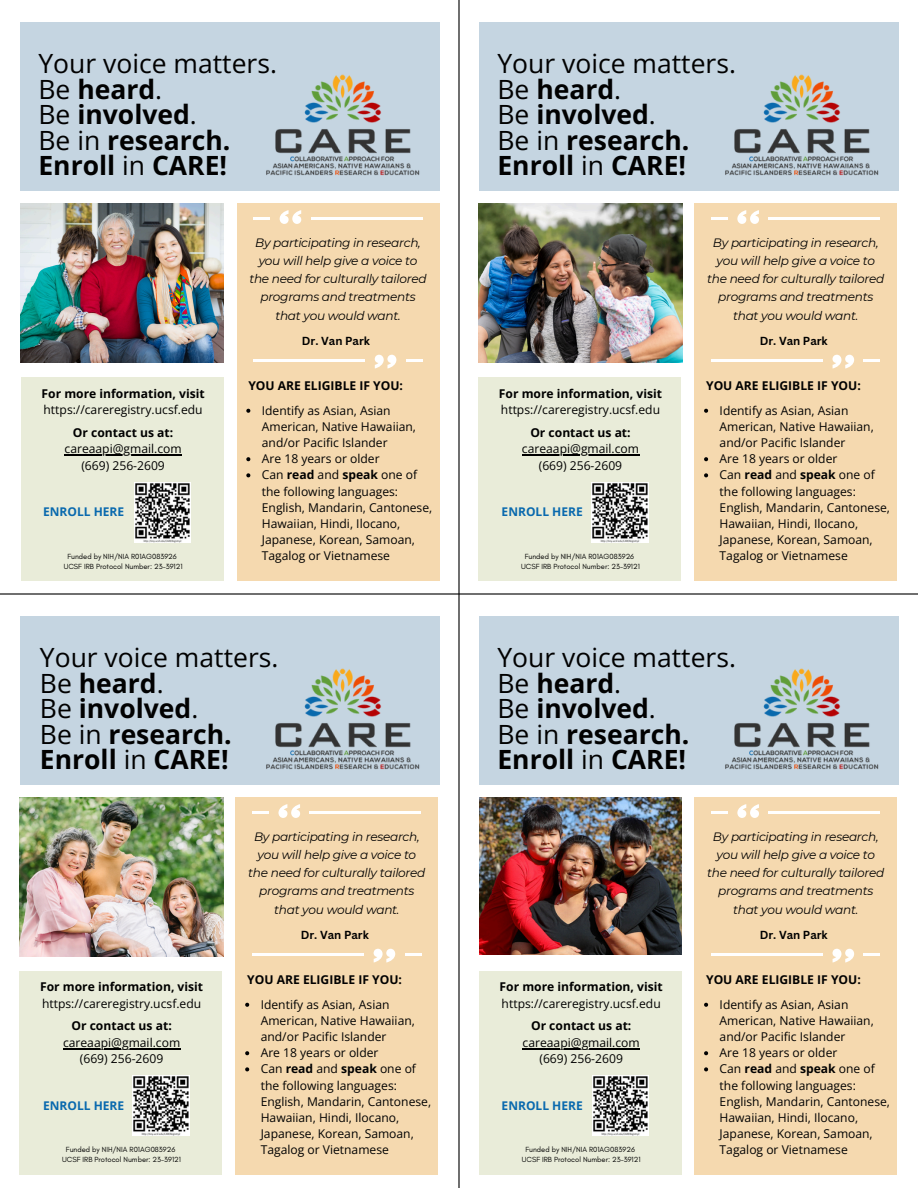
<style>
.page{position:relative;width:918px;height:1188px;background:#fff}
.page>*{position:absolute;margin:0;border:0;box-sizing:border-box;transform-origin:0 0}
.t1{font:700 26.55px/25.5px "Open Sans";color:#010101}
.t2{font:12.15px/16.2px "Open Sans";color:#010101}
.t3{font:italic 12.15px/18.1px "Montserrat";letter-spacing:-.025em;color:#000;text-align:center}
.t4{font:12.15px/16.5px "Open Sans";color:#000}
.t5{font:700 12.15px "Open Sans";color:#010101}
.t6{font:700 12.15px "Open Sans";color:#000}
.t7{font:700 12px "Open Sans";color:#0969ae}
.t8{font:700 11.4px "Canva Sans";color:#000}
.t9{font:7.5px "Glacial Indifference";color:#010101}
.s1{font-weight:400}
.s2{font-weight:700}
</style>
<div class="page">
<div style="left:237px;top:203px;width:202px;height:378px;background:#f5d9af"></div>
<div style="left:20px;top:23px;width:419px;height:168px;background:#c5d5e1"></div>
<img style="left:266px;top:74px;width:154px;height:102px">
<svg style="left:280px;top:210px;width:21px;height:14px"></svg>
<svg style="left:253px;top:217px;width:17px;height:2px"></svg>
<hr style="left:311px;top:217px;width:112px;height:2px;background:#fff">
<svg style="left:375px;top:355px;width:21px;height:14px"></svg>
<hr style="left:406px;top:359px;width:17px;height:3px;background:#fff">
<hr style="left:253px;top:359px;width:112px;height:3px;background:#fff">
<img style="left:479px;top:203px;width:203px;height:160px">
<div style="left:479px;top:23px;width:419px;height:168px;background:#c5d5e1"></div>
<img style="left:725px;top:74px;width:154px;height:102px">
<img style="left:20px;top:797px;width:203px;height:160px">
<div style="left:20px;top:617px;width:419px;height:168px;background:#c5d5e1"></div>
<img style="left:266px;top:668px;width:154px;height:102px">
<div style="left:479px;top:617px;width:419px;height:168px;background:#c5d5e1"></div>
<img style="left:725px;top:668px;width:154px;height:102px">
<hr style="left:0;top:593px;width:918px;height:2px;background:#000">
<hr style="left:458px;top:0;width:2px;height:1188px;background:#000">
<svg style="left:246px;top:409px;width:4px;height:4px"></svg>
<svg style="left:246px;top:457px;width:4px;height:4px"></svg>
<svg style="left:246px;top:473px;width:4px;height:4px"></svg>
<div style="left:695px;top:203px;width:202px;height:378px;background:#f5d9af"></div>
<div style="left:479px;top:377px;width:202px;height:204px;background:#e9ecd9"></div>
<svg style="left:737px;top:210px;width:22px;height:14px"></svg>
<svg style="left:711px;top:217px;width:17px;height:2px"></svg>
<hr style="left:768px;top:217px;width:112px;height:2px;background:#fff">
<svg style="left:833px;top:355px;width:21px;height:14px"></svg>
<hr style="left:863px;top:359px;width:17px;height:3px;background:#fff">
<hr style="left:711px;top:359px;width:112px;height:3px;background:#fff">
<svg style="left:704px;top:409px;width:4px;height:4px"></svg>
<svg style="left:704px;top:457px;width:4px;height:4px"></svg>
<svg style="left:704px;top:473px;width:4px;height:4px"></svg>
<hr style="left:522px;top:454px;width:117px;height:2px;background:#000">
<div style="left:236px;top:797px;width:202px;height:378px;background:#f5d9af"></div>
<svg style="left:278px;top:804px;width:22px;height:14px"></svg>
<svg style="left:252px;top:811px;width:17px;height:2px"></svg>
<hr style="left:309px;top:811px;width:112px;height:2px;background:#fff">
<svg style="left:374px;top:949px;width:21px;height:14px"></svg>
<hr style="left:405px;top:953px;width:16px;height:3px;background:#fff">
<hr style="left:252px;top:953px;width:112px;height:3px;background:#fff">
<svg style="left:245px;top:1003px;width:4px;height:4px"></svg>
<svg style="left:245px;top:1051px;width:4px;height:4px"></svg>
<svg style="left:245px;top:1067px;width:4px;height:4px"></svg>
<div style="left:695px;top:797px;width:202px;height:378px;background:#f5d9af"></div>
<svg style="left:737px;top:804px;width:22px;height:14px"></svg>
<svg style="left:711px;top:811px;width:17px;height:2px"></svg>
<hr style="left:768px;top:811px;width:112px;height:2px;background:#fff">
<svg style="left:833px;top:949px;width:21px;height:14px"></svg>
<hr style="left:863px;top:953px;width:17px;height:3px;background:#fff">
<hr style="left:711px;top:953px;width:112px;height:3px;background:#fff">
<svg style="left:704px;top:1003px;width:4px;height:4px"></svg>
<svg style="left:704px;top:1051px;width:4px;height:4px"></svg>
<svg style="left:704px;top:1067px;width:4px;height:4px"></svg>
<img style="left:21px;top:204px;width:202px;height:158px">
<img style="left:480px;top:797px;width:201px;height:158px">
<img style="left:592px;top:482px;width:56px;height:60px">
<div style="left:21px;top:377px;width:203px;height:204px;background:#e9ecd9"></div>
<hr style="left:65px;top:454px;width:117px;height:2px;background:#000">
<img style="left:134px;top:482px;width:57px;height:60px">
<div style="left:20px;top:971px;width:202px;height:203px;background:#e9ecd9"></div>
<hr style="left:63px;top:1048px;width:117px;height:1px;background:#000">
<img style="left:133px;top:1076px;width:56px;height:60px">
<div style="left:479px;top:971px;width:203px;height:203px;background:#e9ecd9"></div>
<hr style="left:523px;top:1048px;width:117px;height:1px;background:#000">
<img style="left:592px;top:1076px;width:57px;height:60px">
<h4 class="t1" style="left:38px;top:50px;width:240px"><span class="s1">Your voice matters.<br>Be</span> heard<span class="s1">.<br>Be</span> involved<span class="s1">.<br>Be in</span> research.<br>Enroll <span class="s1">in</span> CARE!</h4>
<h4 class="t3" style="left:249px;top:233px;width:179px">By participating in research, you will help give a voice to the need for culturally tailored programs and treatments that you would want.</h4>
<p class="t8" style="left:302px;top:333px;width:70px">Dr. Van Park</p>
<h3 class="t1" style="left:497px;top:50px;width:240px"><span class="s1">Your voice matters.<br>Be</span> heard<span class="s1">.<br>Be</span> involved<span class="s1">.<br>Be in</span> research.<br>Enroll <span class="s1">in</span> CARE!</h3>
<p class="t3" style="left:707px;top:233px;width:179px">By participating in research, you will help give a voice to the need for culturally tailored programs and treatments that you would want.</p>
<p class="t8" style="left:760px;top:333px;width:70px">Dr. Van Park</p>
<h2 class="t5" style="left:248px;top:377px;width:156px">YOU ARE ELIGIBLE IF YOU:</h2>
<p class="t2" style="left:262px;top:402px;width:156px">Identify as Asian, Asian<br>American, Native Hawaiian, and/or Pacific Islander</p>
<p class="t2" style="left:262px;top:450px;width:119px">Are 18 years or older</p>
<p class="t2" style="left:262px;top:467px;width:172px">Can <span class="s2">read</span> and <span class="s2">speak</span> one of the following languages:<br>English, Mandarin, Cantonese,<br>Hawaiian, Hindi, Ilocano,<br>Japanese, Korean, Samoan,<br>Tagalog or Vietnamese</p>
<p class="t4" style="left:42px;top:385px;width:165px"><span class="s2">For more information, visit </span>https://careregistry.ucsf.edu</p>
<p class="t6" style="left:73px;top:424px;width:102px">Or contact us at:</p>
<p class="t4" style="left:65px;top:440px;width:119px;text-align:center">careaapi@gmail.com (669) 256-2609</p>
<p class="t4" style="left:499px;top:385px;width:165px"><span class="s2">For more information, visit </span>https://careregistry.ucsf.edu</p>
<h2 class="t6" style="left:530px;top:424px;width:102px">Or contact us at:</h2>
<p class="t4" style="left:522px;top:440px;width:119px;text-align:center">careaapi@gmail.com (669) 256-2609</p>
<p class="t7" style="left:43px;top:503px;width:83px">ENROLL HERE</p>
<p class="t7" style="left:502px;top:503px;width:83px">ENROLL HERE</p>
<p class="t9" style="left:67px;top:551px;width:111px">Funded by NIH/NIA R01AG083926</p>
<p class="t9" style="left:64px;top:562px;width:120px">UCSF IRB Protocol Number: 23-39121</p>
<h2 class="t9" style="left:525px;top:551px;width:111px">Funded by NIH/NIA R01AG083926</h2>
<p class="t9" style="left:521px;top:562px;width:120px">UCSF IRB Protocol Number: 23-39121</p>
<p class="t5" style="left:706px;top:377px;width:156px">YOU ARE ELIGIBLE IF YOU:</p>
<p class="t2" style="left:720px;top:402px;width:156px">Identify as Asian, Asian<br>American, Native Hawaiian, and/or Pacific Islander</p>
<h4 class="t2" style="left:720px;top:450px;width:119px">Are 18 years or older</h4>
<h4 class="t2" style="left:720px;top:467px;width:172px">Can <span class="s2">read</span> and <span class="s2">speak</span> one of the following languages:<br>English, Mandarin, Cantonese,<br>Hawaiian, Hindi, Ilocano,<br>Japanese, Korean, Samoan,<br>Tagalog or Vietnamese</h4>
<p class="t1" style="left:40px;top:644px;width:240px"><span class="s1">Your voice matters.<br>Be</span> heard<span class="s1">.<br>Be</span> involved<span class="s1">.<br>Be in</span> research.<br>Enroll <span class="s1">in</span> CARE!</p>
<p class="t3" style="left:248px;top:827px;width:179px">By participating in research, you will help give a voice to the need for culturally tailored programs and treatments that you would want.</p>
<p class="t4" style="left:40px;top:979px;width:165px"><span class="s2">For more information, visit </span>https://careregistry.ucsf.edu</p>
<p class="t6" style="left:71px;top:1017px;width:102px">Or contact us at:</p>
<p class="t4" style="left:63px;top:1034px;width:119px;text-align:center">careaapi@gmail.com (669) 256-2609</p>
<h4 class="t7" style="left:43px;top:1097px;width:83px">ENROLL HERE</h4>
<h4 class="t9" style="left:66px;top:1145px;width:111px">Funded by NIH/NIA R01AG083926</h4>
<h2 class="t9" style="left:62px;top:1155px;width:120px">UCSF IRB Protocol Number: 23-39121</h2>
<p class="t8" style="left:301px;top:927px;width:70px">Dr. Van Park</p>
<h4 class="t5" style="left:247px;top:971px;width:156px">YOU ARE ELIGIBLE IF YOU:</h4>
<h4 class="t2" style="left:261px;top:996px;width:156px">Identify as Asian, Asian<br>American, Native Hawaiian, and/or Pacific Islander</h4>
<p class="t2" style="left:261px;top:1044px;width:119px">Are 18 years or older</p>
<h2 class="t2" style="left:261px;top:1061px;width:172px">Can <span class="s2">read</span> and <span class="s2">speak</span> one of the following languages:<br>English, Mandarin, Cantonese,<br>Hawaiian, Hindi, Ilocano,<br>Japanese, Korean, Samoan,<br>Tagalog or Vietnamese</h2>
<p class="t1" style="left:497px;top:644px;width:240px"><span class="s1">Your voice matters.<br>Be</span> heard<span class="s1">.<br>Be</span> involved<span class="s1">.<br>Be in</span> research.<br>Enroll <span class="s1">in</span> CARE!</p>
<p class="t3" style="left:707px;top:827px;width:179px">By participating in research, you will help give a voice to the need for culturally tailored programs and treatments that you would want.</p>
<p class="t4" style="left:500px;top:979px;width:165px"><span class="s2">For more information, visit </span>https://careregistry.ucsf.edu</p>
<p class="t6" style="left:531px;top:1017px;width:102px">Or contact us at:</p>
<h4 class="t4" style="left:523px;top:1034px;width:119px;text-align:center">careaapi@gmail.com (669) 256-2609</h4>
<h2 class="t7" style="left:502px;top:1097px;width:83px">ENROLL HERE</h2>
<p class="t9" style="left:525px;top:1145px;width:111px">Funded by NIH/NIA R01AG083926</p>
<h2 class="t9" style="left:522px;top:1155px;width:120px">UCSF IRB Protocol Number: 23-39121</h2>
<p class="t8" style="left:760px;top:927px;width:70px">Dr. Van Park</p>
<h1 class="t5" style="left:706px;top:971px;width:156px">YOU ARE ELIGIBLE IF YOU:</h1>
<p class="t2" style="left:720px;top:996px;width:156px">Identify as Asian, Asian<br>American, Native Hawaiian, and/or Pacific Islander</p>
<h1 class="t2" style="left:720px;top:1044px;width:119px">Are 18 years or older</h1>
<p class="t2" style="left:720px;top:1061px;width:172px">Can <span class="s2">read</span> and <span class="s2">speak</span> one of the following languages:<br>English, Mandarin, Cantonese,<br>Hawaiian, Hindi, Ilocano,<br>Japanese, Korean, Samoan,<br>Tagalog or Vietnamese</p>
</div>
